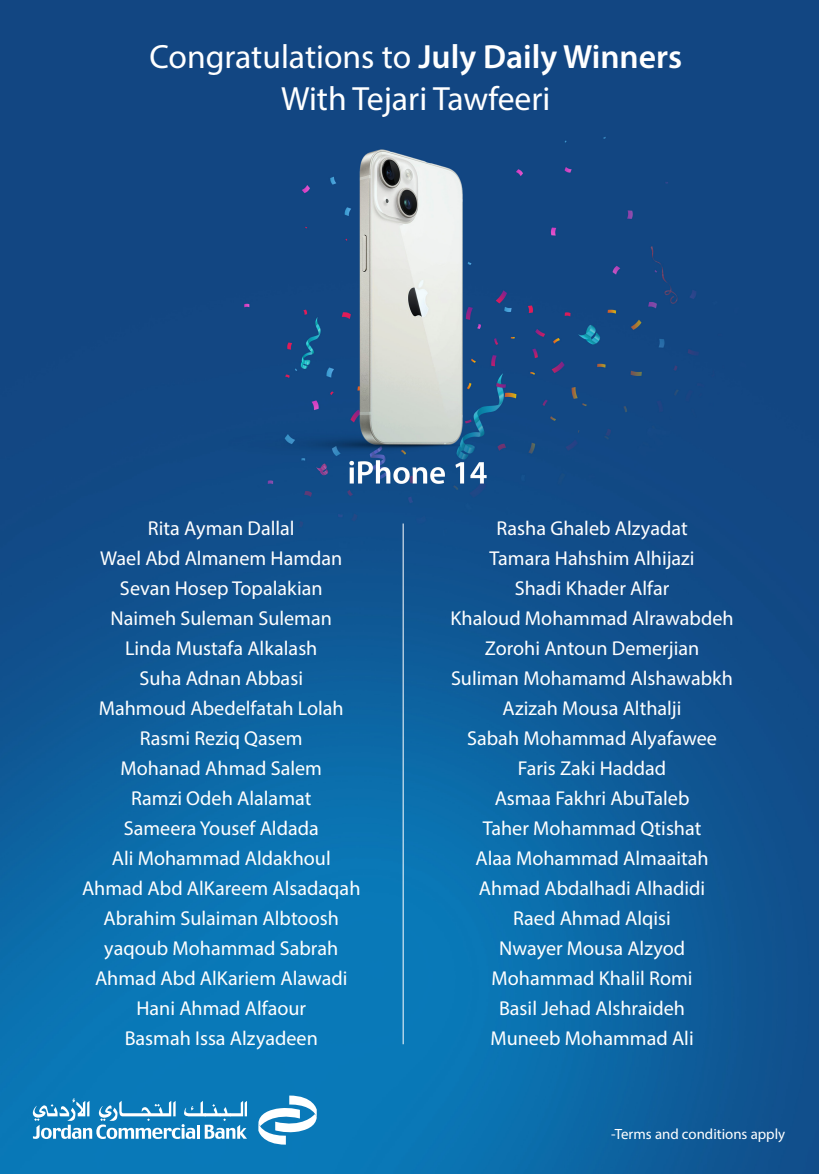
<style>
.page{position:relative;width:819px;height:1174px;background:#fff}
.page>*{position:absolute;margin:0;border:0;box-sizing:border-box;transform-origin:0 0}
.t1{font:33.69px/41.5px "Myriad Pro";color:#fff;text-align:center}
.t2{font:20.12px/30px "Myriad Pro";color:#fff;text-align:center}
.t3{font:14.88px "Myriad Pro";color:#fff}
.s1{font-weight:600}
</style>
<div class="page">
<img style="left:0;top:0;width:819px;height:1174px">
<svg style="left:258px;top:1095px;width:59px;height:49px"></svg>
<svg style="left:33px;top:1098px;width:214px;height:41px"></svg>
<hr style="left:403px;top:523px;width:1px;height:521px;background:#fff">
<h1 class="t1" style="left:149px;top:36px;width:534px">Congratulations to <span class="s1">July Daily Winners<br></span>With Tejari Tawfeeri</h1>
<p class="t2" style="left:82px;top:513px;width:280px">Rita Ayman Dallal<br>Wael Abd Almanem Hamdan<br>Sevan Hosep Topalakian<br>Naimeh Suleman Suleman<br>Linda Mustafa Alkalash<br>Suha Adnan Abbasi<br>Mahmoud Abedelfatah Lolah<br>Rasmi Reziq Qasem<br>Mohanad Ahmad Salem<br>Ramzi Odeh Alalamat<br>Sameera Yousef Aldada<br>Ali Mohammad Aldakhoul<br>Ahmad Abd AlKareem Alsadaqah<br>Abrahim Sulaiman Albtoosh yaqoub Mohammad Sabrah<br>Ahmad Abd AlKariem Alawadi<br>Hani Ahmad Alfaour<br>Basmah Issa Alzyadeen</p>
<p class="t2" style="left:450px;top:513px;width:285px">Rasha Ghaleb Alzyadat<br>Tamara Hahshim Alhijazi<br>Shadi Khader Alfar<br>Khaloud Mohammad Alrawabdeh<br>Zorohi Antoun Demerjian<br>Suliman Mohamamd Alshawabkh<br>Azizah Mousa Althalji<br>Sabah Mohammad Alyafawee<br>Faris Zaki Haddad<br>Asmaa Fakhri AbuTaleb<br>Taher Mohammad Qtishat<br>Alaa Mohammad Almaaitah<br>Ahmad Abdalhadi Alhadidi<br>Raed Ahmad Alqisi<br>Nwayer Mousa Alzyod<br>Mohammad Khalil Romi<br>Basil Jehad Alshraideh<br>Muneeb Mohammad Ali</p>
<p class="t3" style="left:611px;top:1125px;width:176px">-Terms and conditions apply</p>
</div>
